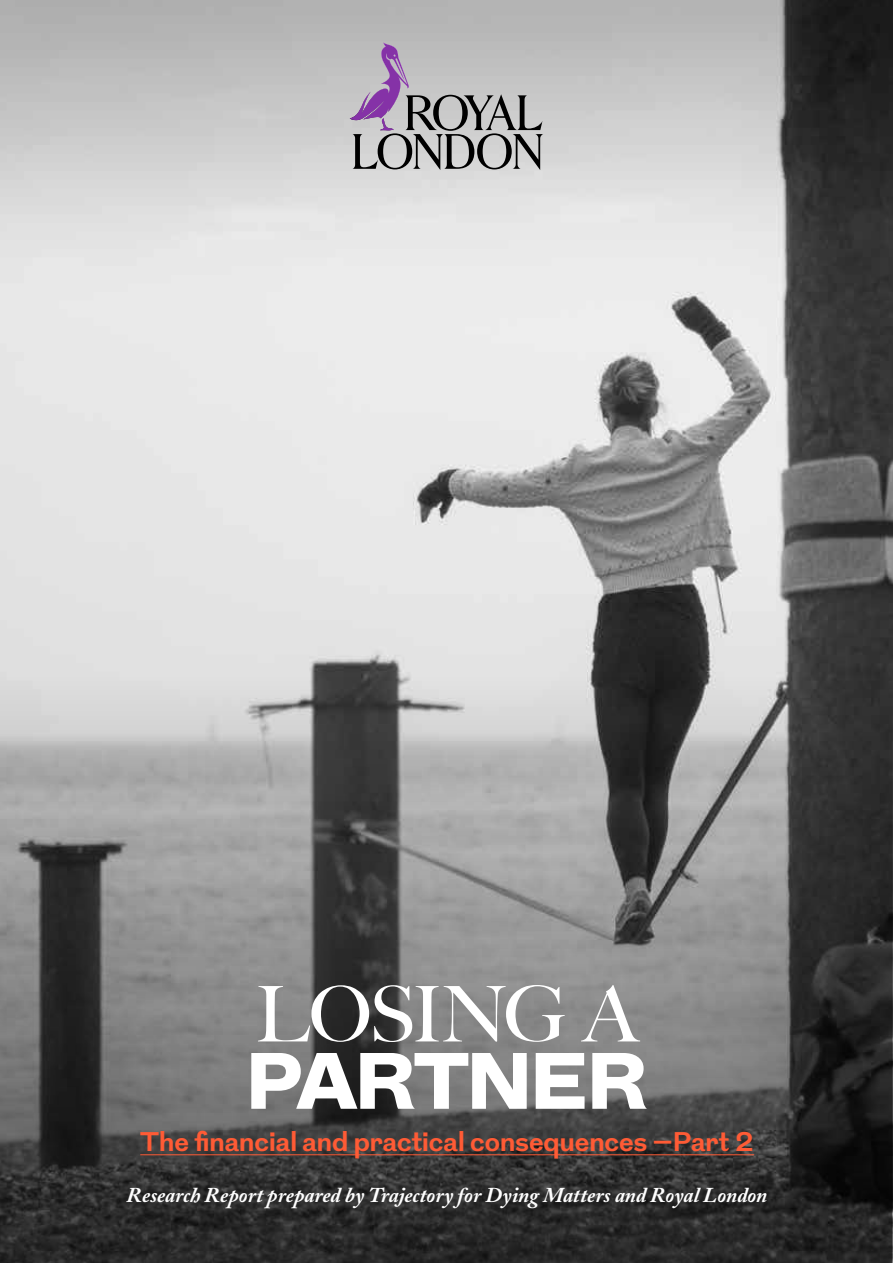
<style>
.page{position:relative;width:893px;height:1263px;background:#fff}
.page>*{position:absolute;margin:0;border:0;box-sizing:border-box;transform-origin:0 0}
.t1{font:900 79.65px "Grot";letter-spacing:-.015em;color:#fff}
.t2{font:500 76.95px "Big Caslon";letter-spacing:-.025em;color:#fff}
.t3{font:700 27px "Grot";color:#ff5b35}
.t4{font:italic 700 21px "Adobe Caslon";color:#fff}
</style>
<div class="page">
<img style="left:0;top:0;width:893px;height:1263px">
<svg style="left:0;top:676px;width:892px;height:587px;background:#696969"></svg>
<svg style="left:350px;top:43px;width:193px;height:127px;background:#a6a6a6"></svg>
<img style="left:350px;top:43px;width:59px;height:87px">
<hr style="left:140px;top:1154px;width:614px;height:1px;background:#ff5b35">
<h2 class="t2" style="left:255px;top:951px;width:384px">LOSING A</h2>
<h1 class="t1" style="left:246px;top:1024px;width:402px">PARTNER</h1>
<p class="t3" style="left:140px;top:1123px;width:615px">The financial and practical consequences –Part 2</p>
<p class="t4" style="left:127px;top:1183px;width:642px">Research Report prepared by Trajectory for Dying Matters and Royal London</p>
</div>
